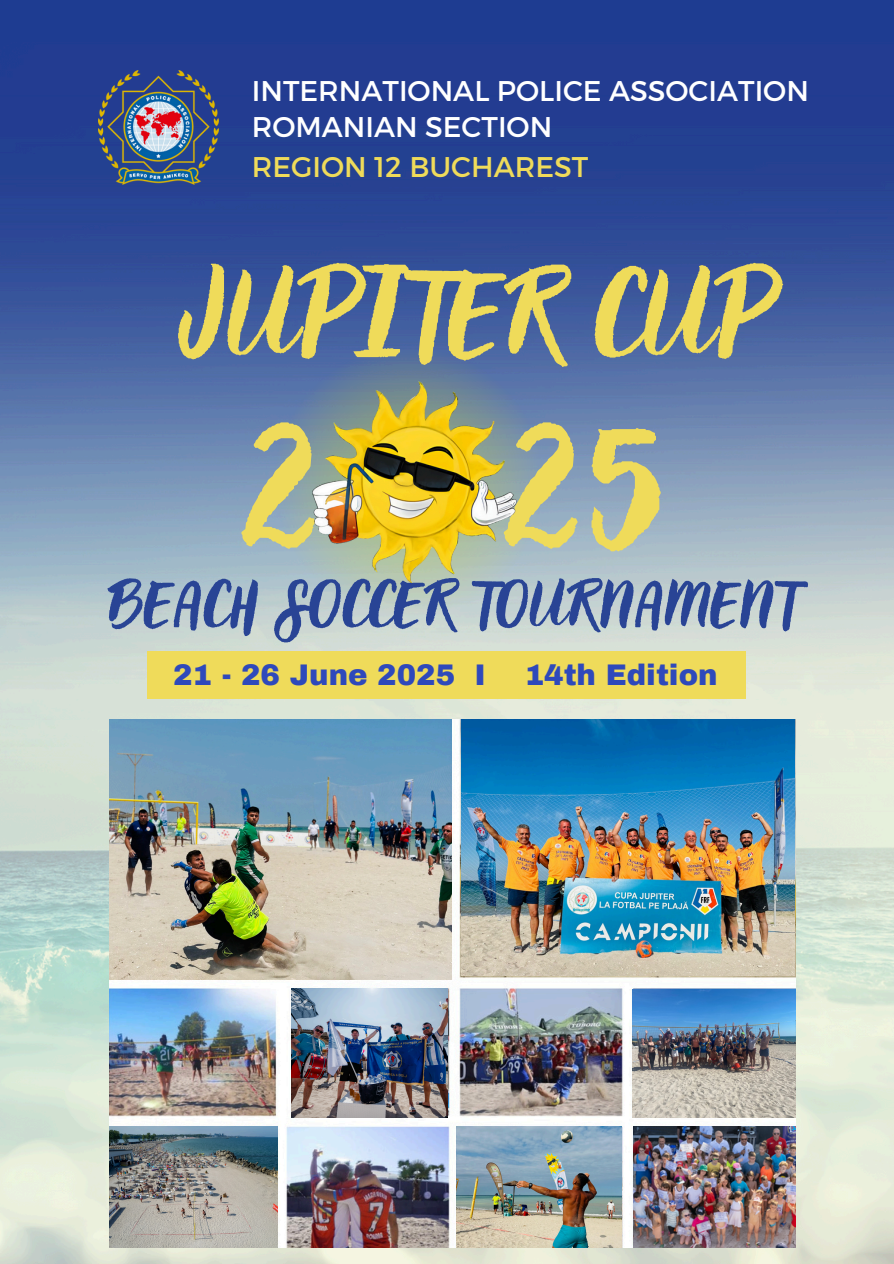
<style>
.page{position:relative;width:894px;height:1264px;background:#fff}
.page>*{position:absolute;margin:0;border:0;box-sizing:border-box;transform-origin:0 0}
.t1{font:151.95px "Holla";color:#efdb5a}
.t2{font:99.15px "Holla";color:#efdb5a}
.t3{font:52.65px "Holla";color:#294495}
.t4{font:900 29.1px "Archivo";color:#2e49bb}
.t5{font:28.5px "Montserrat";color:#fff}
.t6{font:28.5px "Montserrat";color:#efdb5a}
</style>
<div class="page">
<img style="left:0;top:0;width:893px;height:1263px">
<svg style="left:273px;top:346px;width:270px;height:270px;background:#879eb6"></svg>
<div style="left:147px;top:651px;width:598px;height:47px;background:#efdb5a"></div>
<img style="left:109px;top:719px;width:686px;height:528px">
<img style="left:310px;top:374px;width:212px;height:210px">
<img style="left:292px;top:988px;width:155px;height:129px">
<img style="left:461px;top:719px;width:333px;height:256px">
<img style="left:632px;top:989px;width:163px;height:128px">
<img style="left:109px;top:1126px;width:168px;height:121px">
<img style="left:633px;top:1126px;width:162px;height:121px">
<img style="left:99px;top:71px;width:119px;height:113px">
<img style="left:109px;top:719px;width:342px;height:260px">
<img style="left:457px;top:1126px;width:164px;height:121px">
<p class="t5" style="left:252px;top:72px;width:558px">INTERNATIONAL POLICE ASSOCIATION</p>
<p class="t5" style="left:252px;top:108px;width:302px">ROMANIAN SECTION</p>
<p class="t6" style="left:252px;top:148px;width:338px">REGION 12 BUCHAREST</p>
<p class="t2" style="left:179px;top:258px;width:593px">JUPITER CUP</p>
<p class="t1" style="left:234px;top:403px;width:436px">2025</p>
<p class="t3" style="left:107px;top:574px;width:693px">BEACH SOCCER TOURNAMENT</p>
<h2 class="t4" style="left:173px;top:659px;width:314px">21 - 26 June 2025 I</h2>
<h2 class="t4" style="left:524px;top:659px;width:194px">14th Edition</h2>
</div>
